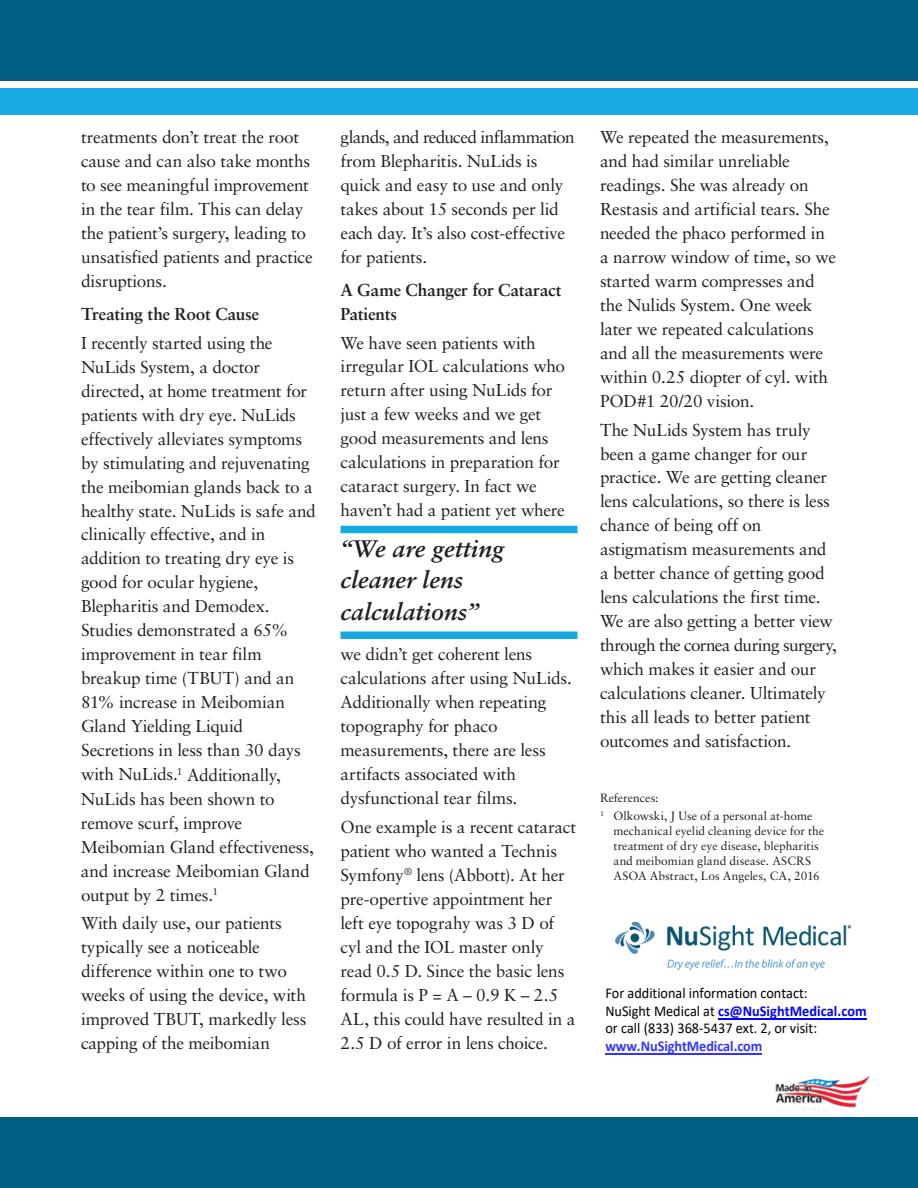
<style>
.page{position:relative;width:918px;height:1188px;background:#fff}
.page>*{position:absolute;margin:0;border:0;box-sizing:border-box;transform-origin:0 0}
.t1{font:italic 700 24px/31.5px "Sabon";color:#231f20}
.t2{font:17.25px/24px "Sabon";letter-spacing:-.015em;color:#231f20}
.t3{font:700 17.25px/24px "Sabon";letter-spacing:-.015em;color:#231f20}
.t4{font:15px/17.5px "Calibri";color:#000;scale:.95 1}
.t5{font:700 15px "Calibri";letter-spacing:-.005em;color:#33f;scale:.95 1}
.t6{font:12px/15px "Sabon";letter-spacing:.005em;color:#231f20}
.s1{font-weight:700;color:#00f}
</style>
<div class="page">
<div style="left:340px;top:526px;width:238px;height:7px;background:#17a9e1"></div>
<div style="left:340px;top:632px;width:238px;height:7px;background:#17a9e1"></div>
<div style="left:0;top:0;width:918px;height:80px;background:#005e82"></div>
<div style="left:0;top:88px;width:918px;height:27px;background:#17a9e1"></div>
<div style="left:0;top:1118px;width:918px;height:70px;background:#005e82"></div>
<hr style="left:606px;top:1054px;width:156px;height:1px;background:#33f">
<hr style="left:718px;top:1019px;width:148px;height:1px;background:#00f">
<img style="left:616px;top:923px;width:234px;height:46px">
<img style="left:775px;top:1076px;width:95px;height:35px">
<p class="t2" style="left:81px;top:125px;width:233px">treatments don’t treat the root cause and can also take months to see meaningful improvement in the tear film. This can delay the patient’s surgery, leading to unsatisfied patients and practice disruptions.</p>
<p class="t3" style="left:81px;top:302px;width:180px">Treating the Root Cause</p>
<p class="t2" style="left:81px;top:330px;width:236px">I recently started using the<br>NuLids System, a doctor directed, at home treatment for patients with dry eye. NuLids effectively alleviates symptoms by stimulating and rejuvenating the meibomian glands back to a healthy state. NuLids is safe and clinically effective, and in addition to treating dry eye is good for ocular hygiene,<br>Blepharitis and Demodex.<br>Studies demonstrated a 65% improvement in tear film breakup time (TBUT) and an<br>81% increase in Meibomian<br>Gland Yielding Liquid<br>Secretions in less than 30 days with NuLids.<sup>1</sup> Additionally,<br>NuLids has been shown to remove scurf, improve<br>Meibomian Gland effectiveness, and increase Meibomian Gland output by 2 times.<sup>1</sup></p>
<p class="t2" style="left:81px;top:911px;width:227px">With daily use, our patients typically see a noticeable difference within one to two weeks of using the device, with improved TBUT, markedly less capping of the meibomian</p>
<p class="t2" style="left:340px;top:125px;width:236px">glands, and reduced inflammation from Blepharitis. NuLids is quick and easy to use and only takes about 15 seconds per lid each day. It’s also cost-effective for patients.</p>
<p class="t3" style="left:340px;top:278px;width:223px">A Game Changer for Cataract<br>Patients</p>
<p class="t2" style="left:340px;top:330px;width:226px">We have seen patients with irregular IOL calculations who return after using NuLids for just a few weeks and we get good measurements and lens calculations in preparation for cataract surgery. In fact we haven’t had a patient yet where</p>
<p class="t1" style="left:340px;top:533px;width:165px">“We are getting cleaner lens calculations”</p>
<p class="t2" style="left:340px;top:642px;width:233px">we didn’t get coherent lens calculations after using NuLids.<br>Additionally when repeating topography for phaco measurements, there are less artifacts associated with dysfunctional tear films.</p>
<p class="t2" style="left:340px;top:815px;width:237px">One example is a recent cataract patient who wanted a Technis<br>Symfony<sup>®</sup> lens (Abbott). At her pre-opertive appointment her left eye topograhy was 3 D of cyl and the IOL master only read 0.5 D. Since the basic lens formula is P = A – 0.9 K – 2.5<br>AL, this could have resulted in a<br>2.5 D of error in lens choice.</p>
<p class="t2" style="left:600px;top:125px;width:238px">We repeated the measurements, and had similar unreliable readings. She was already on<br>Restasis and artificial tears. She needed the phaco performed in a narrow window of time, so we started warm compresses and the Nulids System. One week later we repeated calculations and all the measurements were within 0.25 diopter of cyl. with<br>POD#1 20/20 vision.</p>
<p class="t2" style="left:600px;top:417px;width:238px">The NuLids System has truly been a game changer for our practice. We are getting cleaner lens calculations, so there is less chance of being off on astigmatism measurements and a better chance of getting good lens calculations the first time.<br>We are also getting a better view through the cornea during surgery, which makes it easier and our calculations cleaner. Ultimately this all leads to better patient outcomes and satisfaction.</p>
<p class="t6" style="left:600px;top:791px;width:60px">References:</p>
<p class="t6" style="left:614px;top:809px;width:212px;text-indent:-14px"><sup>1</sup> Olkowski, J Use of a personal at-home mechanical eyelid cleaning device for the treatment of dry eye disease, blepharitis and meibomian gland disease. ASCRS ASOA Abstract, Los Angeles, CA, 2016</p>
<p class="t4" style="left:605px;top:984px;width:277px">For additional information contact:<br>NuSight Medical at <span class="s1">cs@NuSightMedical.com </span>or call (833) 368-5437 ext. 2, or visit:</p>
<p class="t5" style="left:605px;top:1035px;width:167px">www.NuSightMedical.com</p>
</div>
